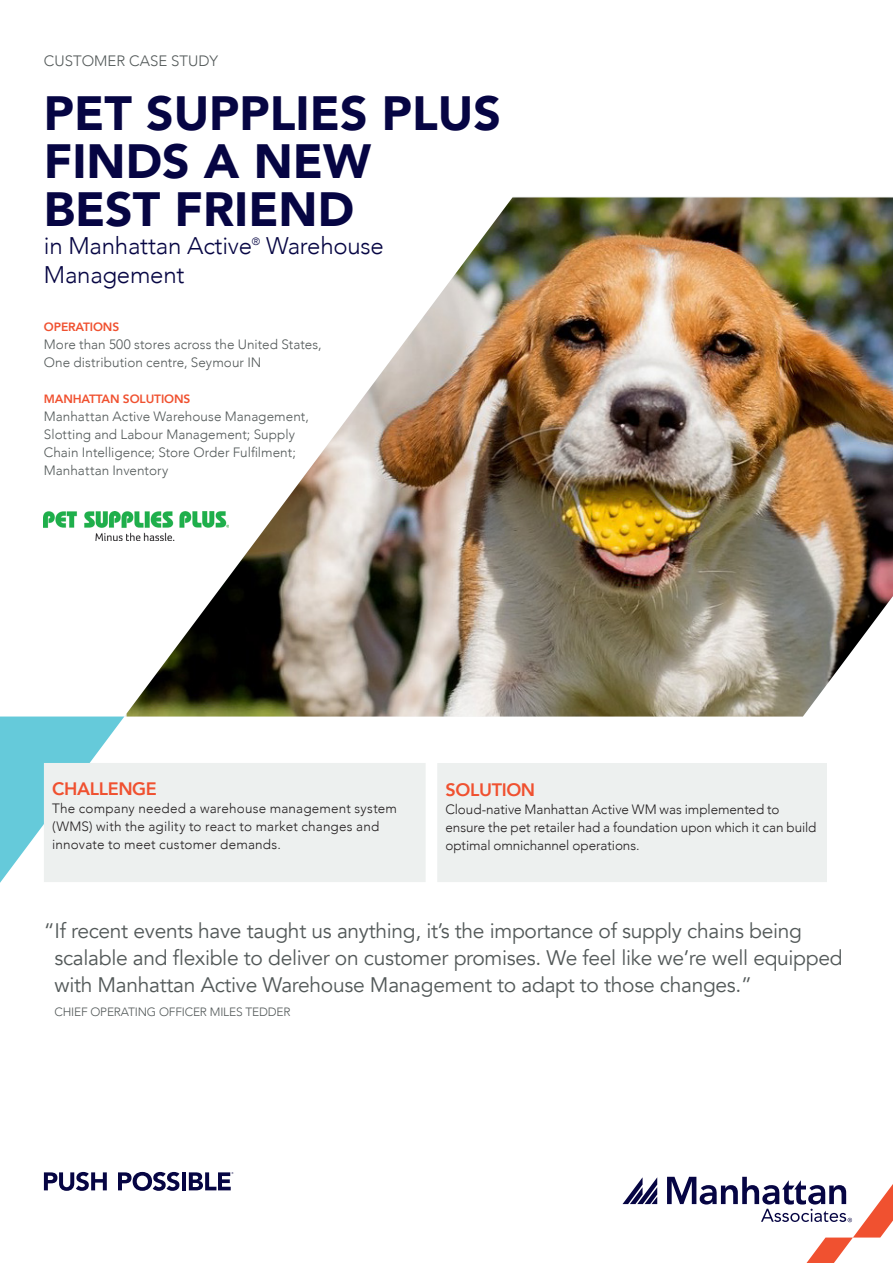
<style>
.page{position:relative;width:893px;height:1263px;background:#fff}
.page>*{position:absolute;margin:0;border:0;box-sizing:border-box;transform-origin:0 0}
.t1{font:900 48px "Avenir";color:#060543}
.t2{font:300 24px "Avenir";letter-spacing:-.01em;color:#060543}
.callout_quote{font:21px/27px "Avenir";letter-spacing:-.015em;color:#535959}
.t3{font:800 18px "Avenir";letter-spacing:-.02em;color:#f05130}
.MINI_BROW{font:300 15px "Avenir";color:#535959}
.Body_Copy{font:300 13.5px/18px "Avenir";color:#231f20}
.Body_gray{font:300 13.5px/18px "Avenir";letter-spacing:.005em;color:#535959}
.callout_quote-2{font:300 12px "Avenir";letter-spacing:-.015em;color:#535959}
.t4{font:800 12px "Avenir";letter-spacing:-.01em;color:#f05130}
.t5{font:300 10.5px "Avenir";color:#060543}
</style>
<div class="page">
<img style="left:127px;top:197px;width:766px;height:519px">
<svg style="left:0;top:716px;width:124px;height:167px"></svg>
<svg style="left:44px;top:1172px;width:63px;height:19px"></svg>
<svg style="left:118px;top:1172px;width:61px;height:19px"></svg>
<hr style="left:182px;top:1172px;width:4px;height:18px;background:#060543">
<svg style="left:189px;top:1172px;width:44px;height:18px"></svg>
<div style="left:45px;top:764px;width:380px;height:117px;background:#edf0ef"></div>
<div style="left:44px;top:763px;width:382px;height:119px;border:2px solid #edf0ef"></div>
<div style="left:438px;top:764px;width:388px;height:117px;background:#edf0ef"></div>
<div style="left:437px;top:763px;width:390px;height:119px;border:2px solid #edf0ef"></div>
<svg style="left:622px;top:1177px;width:35px;height:27px"></svg>
<svg style="left:667px;top:1177px;width:226px;height:86px"></svg>
<img style="left:44px;top:511px;width:184px;height:29px">
<p class="MINI_BROW" style="left:44px;top:52px;width:176px">CUSTOMER CASE STUDY</p>
<p class="t1" style="left:44px;top:72px;width:458px">PET SUPPLIES PLUS</p>
<p class="t1" style="left:44px;top:120px;width:329px">FINDS A NEW</p>
<p class="t1" style="left:44px;top:168px;width:312px">BEST FRIEND</p>
<p class="t2" style="left:44px;top:232px;width:210px">in Manhattan Active</p>
<p class="t5" style="left:252px;top:235px;width:10px">®</p>
<p class="t2" style="left:266px;top:232px;width:119px">Warehouse</p>
<p class="t2" style="left:44px;top:260px;width:142px">Management</p>
<p class="t4" style="left:44px;top:317px;width:77px">OPERATIONS</p>
<p class="Body_gray" style="left:44px;top:335px;width:279px">More than 500 stores across the United States,<br>One distribution centre, Seymour IN</p>
<p class="t4" style="left:44px;top:389px;width:148px">MANHATTAN SOLUTIONS</p>
<p class="Body_gray" style="left:44px;top:407px;width:267px">Manhattan Active Warehouse Management, Slotting and Labour Management; Supply Chain Intelligence; Store Order Fulfilment; Manhattan Inventory</p>
<p class="t3" style="left:52px;top:775px;width:106px">CHALLENGE</p>
<p class="Body_Copy" style="left:52px;top:800px;width:346px">The company needed a warehouse management system (WMS) with the agility to react to market changes and innovate to meet customer demands.</p>
<p class="t3" style="left:445px;top:775px;width:91px">SOLUTION</p>
<p class="Body_Copy" style="left:445px;top:800px;width:373px">Cloud-native Manhattan Active WM was implemented to ensure the pet retailer had a foundation upon which it can build optimal omnichannel operations.</p>
<p class="callout_quote" style="left:54px;top:918px;width:789px;text-indent:-11px">“If recent events have taught us anything, it’s the importance of supply chains being scalable and flexible to deliver on customer promises. We feel like we’re well equipped with Manhattan Active Warehouse Management to adapt to those changes.”</p>
<p class="callout_quote-2" style="left:54px;top:1005px;width:238px">CHIEF OPERATING OFFICER MILES TEDDER</p>
</div>
